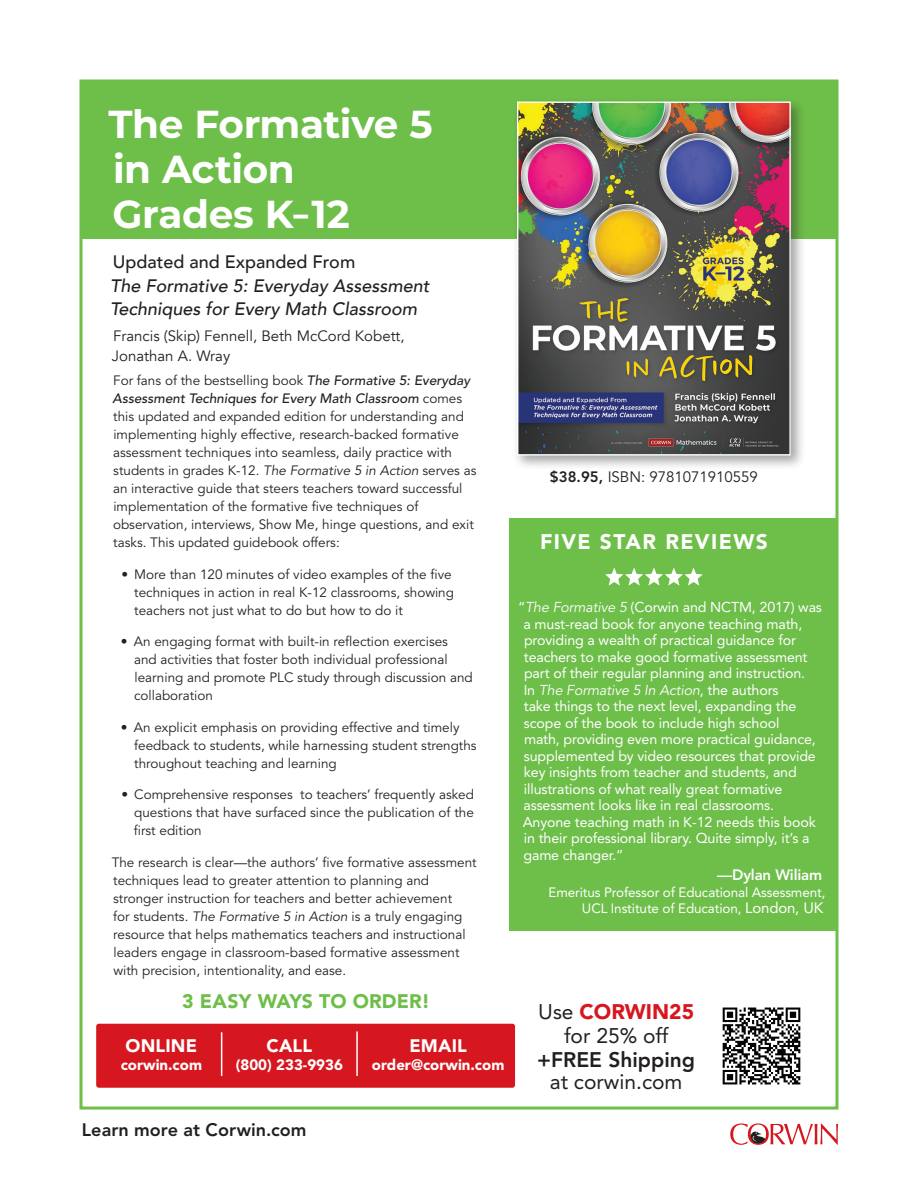
<style>
.page{position:relative;width:918px;height:1188px;background:#fff}
.page>*{position:absolute;margin:0;border:0;box-sizing:border-box;transform-origin:0 0}
.t1{font:700 39px/45px "Montserrat";letter-spacing:-.01em;color:#fff}
.t2{font:21px/24px "Avenir LT Std";color:#231f20;text-align:center}
.t3{font:900 21px "Avenir LT Std";letter-spacing:.065em;color:#fff}
.t4{font:800 21px "Avenir LT Std";color:#231f20}
.t5{font:900 19.5px "Avenir LT Std";letter-spacing:.005em;color:#6ebe4a}
.t6{font:italic 500 18px/22.5px "Avenir";color:#231f20}
.t7{font:500 18px "Avenir";color:#231f20}
.t8{font:800 18px "Avenir LT Std";color:#231f20}
.t9{font:900 18px "Avenir LT Std";letter-spacing:.01em;color:#fff}
.t10{font:15px/19.5px "Avenir";color:#231f20}
.t11{font:900 15px "Avenir LT Std";color:#fff}
.t12{font:15px "Avenir LT Std";color:#231f20}
.t13{font:800 15px "Avenir LT Std";letter-spacing:-.01em;color:#fff}
.t14{font:14.25px/16.5px "Avenir LT Std";letter-spacing:-.01em;color:#fff}
.t15{font:13.5px/18px "Avenir LT Std";color:#231f20}
.t16{font:13.5px/16.5px "Avenir LT Std";letter-spacing:-.01em;color:#fff;text-align:right}
.s1{font-weight:500}
.s2{font-style:italic}
.s3{font-weight:800}
.s4{font-size:15px}
.s5{font-weight:900;color:#d7171f}
</style>
<div class="page">
<div style="left:509px;top:518px;width:328px;height:413px;background:#6ebe4a"></div>
<div style="left:81px;top:81px;width:756px;height:158px;background:#6ebe4a"></div>
<svg style="left:730px;top:1123px;width:108px;height:22px"></svg>
<img style="left:722px;top:1007px;width:79px;height:78px">
<div style="left:96px;top:1024px;width:419px;height:64px;background:#d7171f;border-radius:3px"></div>
<hr style="left:221px;top:1032px;width:1px;height:44px;background:#fff">
<hr style="left:356px;top:1031px;width:2px;height:45px;background:#fff">
<div style="left:513px;top:97px;width:293px;height:373px;background:#231f20;opacity:.4"></div>
<img style="left:519px;top:104px;width:270px;height:350px">
<div style="left:517px;top:102px;width:274px;height:354px;border:1px solid #fff"></div>
<svg style="left:605px;top:567px;width:98px;height:19px"></svg>
<h1 class="t1" style="left:108px;top:100px;width:326px">The Formative 5 in Action<br>Grades K̵12</h1>
<h3 class="t7" style="left:113px;top:246px;width:244px">Updated and Expanded From</h3>
<h3 class="t6" style="left:110px;top:275px;width:321px">The Formative 5: Everyday Assessment<br>Techniques for Every Math Classroom</h3>
<p class="t10" style="left:112px;top:326px;width:294px">Francis (Skip) Fennell, Beth McCord Kobett,<br>Jonathan A. Wray</p>
<p class="t15" style="left:113px;top:372px;width:365px">For fans of the bestselling book <span class="s1">The Formative 5: Everyday Assessment Techniques for Every Math Classroom</span> comes this updated and expanded edition for understanding and implementing highly effective, research-backed formative assessment techniques into seamless, daily practice with students in grades K-12. <span class="s2">The Formative 5 in Action</span> serves as an interactive guide that steers teachers toward successful implementation of the formative five techniques of observation, interviews, Show Me, hinge questions, and exit tasks. This updated guidebook offers:</p>
<p class="t15" style="left:134px;top:566px;width:321px;text-indent:-13px">• More than 120 minutes of video examples of the five techniques in action in real K-12 classrooms, showing teachers not just what to do but how to do it</p>
<p class="t15" style="left:134px;top:633px;width:340px;text-indent:-13px">• An engaging format with built-in reflection exercises and activities that foster both individual professional learning and promote PLC study through discussion and collaboration</p>
<p class="t15" style="left:134px;top:718px;width:344px;text-indent:-13px">• An explicit emphasis on providing effective and timely feedback to students, while harnessing student strengths throughout teaching and learning</p>
<p class="t15" style="left:134px;top:786px;width:342px;text-align:justify;text-indent:-12px">• Comprehensive responses to teachers’ frequently asked questions that have surfaced since the publication of the first edition</p>
<p class="t15" style="left:112px;top:853px;width:367px">The research is clear—the authors’ five formative assessment techniques lead to greater attention to planning and stronger instruction for teachers and better achievement<br>for students. <span class="s2">The Formative 5 in Action</span> is a truly engaging resource that helps mathematics teachers and instructional leaders engage in classroom-based formative assessment with precision, intentionality, and ease.</p>
<h3 class="t5" style="left:182px;top:989px;width:249px">3 EASY WAYS TO ORDER!</h3>
<h3 class="t9" style="left:126px;top:1035px;width:73px">ONLINE</h3>
<p class="t11" style="left:121px;top:1056px;width:83px">corwin.com</p>
<h3 class="t9" style="left:267px;top:1035px;width:47px">CALL</h3>
<p class="t11" style="left:236px;top:1056px;width:109px">(800) 233-9936</p>
<h3 class="t8" style="left:82px;top:1119px;width:226px">Learn more at Corwin.com</h3>
<h3 class="t9" style="left:409px;top:1035px;width:59px">EMAIL</h3>
<p class="t11" style="left:372px;top:1056px;width:134px">order@corwin.com</p>
<p class="t12" style="left:550px;top:468px;width:209px"><span class="s3">$38.95,</span> ISBN: 9781071910559</p>
<h2 class="t3" style="left:540px;top:529px;width:229px">FIVE STAR REVIEWS</h2>
<p class="t14" style="left:523px;top:599px;width:301px;text-indent:-5px">“<span class="s2">The Formative 5</span> (Corwin and NCTM, 2017) was a must-read book for anyone teaching math, providing a wealth of practical guidance for teachers to make good formative assessment part of their regular planning and instruction.<br>In <span class="s2">The Formative 5 In Action</span>, the authors<br>take things to the next level, expanding the scope of the book to include high school<br>math, providing even more practical guidance, supplemented by video resources that provide key insights from teacher and students, and illustrations of what really great formative assessment looks like in real classrooms.<br>Anyone teaching math in K-12 needs this book in their professional library. Quite simply, it’s a game changer.”</p>
<p class="t13" style="left:717px;top:866px;width:106px">—Dylan Wiliam</p>
<p class="t16" style="left:548px;top:884px;width:278px">Emeritus Professor of Educational Assessment,<br>UCL Institute of Education, <span class="s4">London, UK</span></p>
<h2 class="t2" style="left:538px;top:1000px;width:157px">Use <span class="s5">CORWIN25 </span>for 25% off</h2>
<h2 class="t4" style="left:537px;top:1047px;width:159px">+FREE Shipping</h2>
<h2 class="t2" style="left:550px;top:1070px;width:134px">at corwin.com</h2>
</div>
